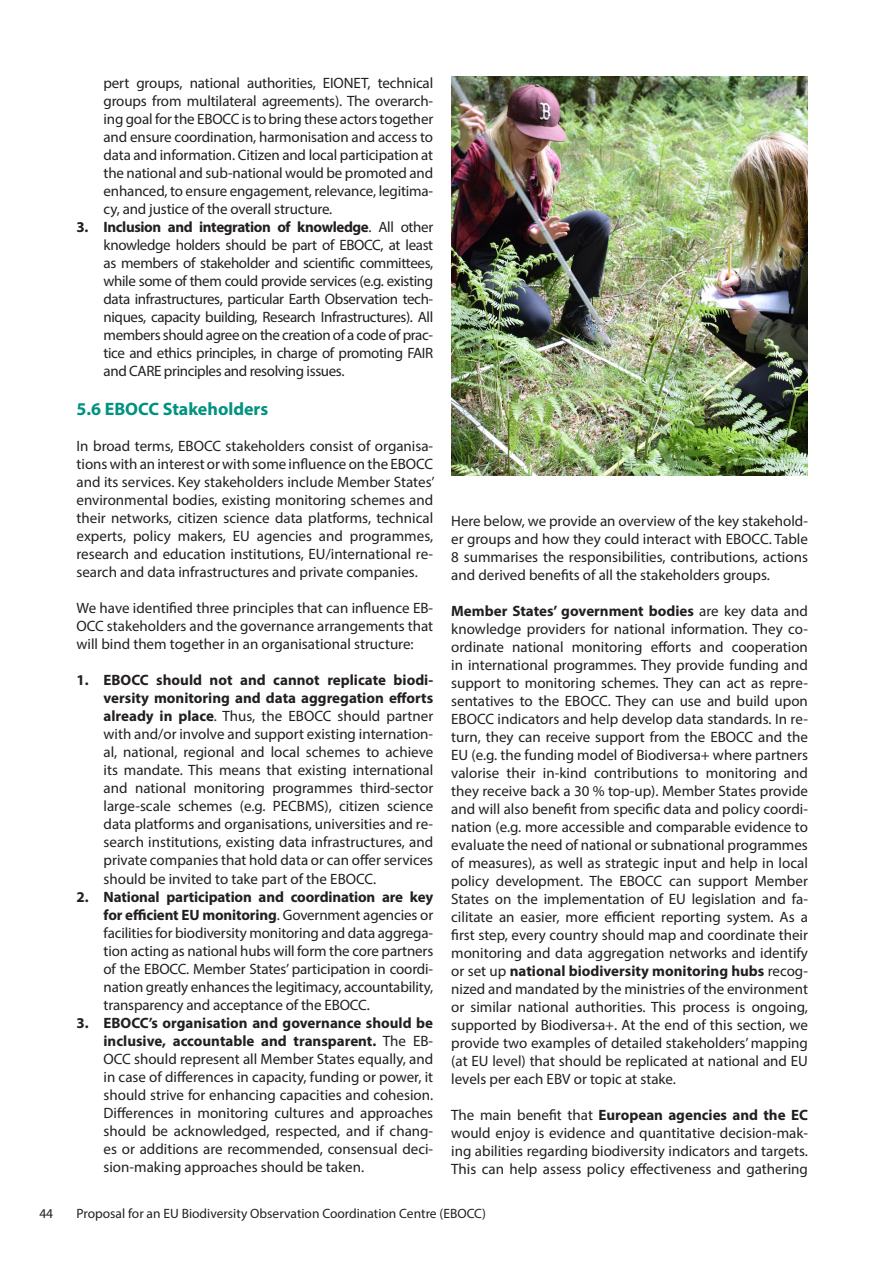
<style>
.page{position:relative;width:893px;height:1263px;background:#fff}
.page>*{position:absolute;margin:0;border:0;box-sizing:border-box;transform-origin:0 0}
.H2_zelen_text_pod_zaglavie{font:700 18px "Myriad Pro";color:#009280}
.Text{font:15px/18px "Myriad Pro";color:#231f20;text-align:justify}
.t1{font:13.5px "Myriad Pro";color:#231f20}
.s1{font-weight:700}
</style>
<div class="page">
<img style="left:451px;top:77px;width:357px;height:398px">
<p class="Text" style="left:104px;top:74px;width:331px">pert groups, national authorities, EIONET, technical groups from multilateral agreements). The overarch&shy;ing goal for the EBOCC is to bring these actors together and ensure coordination, harmonisation and access to data and information. Citizen and local participation at the national and sub-national would be promoted and enhanced, to ensure engagement, relevance, legitima&shy;cy, and justice of the overall structure.</p>
<p class="Text" style="left:104px;top:218px;width:331px;text-indent:-27px"><span class="s1">3. Inclusion and integration of knowledge</span>. All other knowledge holders should be part of EBOCC, at least as members of stakeholder and scientific committees, while some of them could provide services (e.g. existing data infrastructures, particular Earth Observation tech&shy;niques, capacity building, Research Infrastructures). All members should agree on the creation of a code of prac&shy;tice and ethics principles, in charge of promoting FAIR and CARE principles and resolving issues.</p>
<p class="H2_zelen_text_pod_zaglavie" style="left:77px;top:398px;width:193px">5.6 EBOCC Stakeholders</p>
<p class="Text" style="left:77px;top:437px;width:359px">In broad terms, EBOCC stakeholders consist of organisa&shy;tions with an interest or with some influence on the EBOCC and its services. Key stakeholders include Member States’ environmental bodies, existing monitoring schemes and their networks, citizen science data platforms, technical experts, policy makers, EU agencies and programmes, research and education institutions, EU/international re&shy;search and data infrastructures and private companies.</p>
<p class="Text" style="left:77px;top:599px;width:358px">We have identified three principles that can influence EB-OCC stakeholders and the governance arrangements that will bind them together in an organisational structure:</p>
<p class="Text" style="left:104px;top:671px;width:331px;text-indent:-27px"><span class="s1">1. EBOCC should not and cannot replicate biodi&shy;versity monitoring and data aggregation efforts already in place</span>. Thus, the EBOCC should partner with and/or involve and support existing internation&shy;al, national, regional and local schemes to achieve its mandate. This means that existing international and national monitoring programmes third-sector large-scale schemes (e.g. PECBMS), citizen science data platforms and organisations, universities and re&shy;search institutions, existing data infrastructures, and private companies that hold data or can offer services should be invited to take part of the EBOCC.</p>
<p class="Text" style="left:104px;top:887px;width:331px;text-indent:-27px"><span class="s1">2. National participation and coordination are key for efficient EU monitoring</span>. Government agencies or facilities for biodiversity monitoring and data aggrega&shy;tion acting as national hubs will form the core partners of the EBOCC. Member States’ participation in coordi&shy;nation greatly enhances the legitimacy, accountability, transparency and acceptance of the EBOCC.</p>
<p class="Text" style="left:104px;top:1013px;width:331px;text-indent:-27px"><span class="s1">3. EBOCC’s organisation and governance should be inclusive, accountable and transparent.</span> The EB-OCC should represent all Member States equally, and in case of differences in capacity, funding or power, it should strive for enhancing capacities and cohesion.<br>Differences in monitoring cultures and approaches should be acknowledged, respected, and if chang&shy;es or additions are recommended, consensual deci&shy;sion-making approaches should be taken.</p>
<p class="Text" style="left:451px;top:511px;width:358px">Here below, we provide an overview of the key stakehold&shy;er groups and how they could interact with EBOCC. Table 8 summarises the responsibilities, contributions, actions and derived benefits of all the stakeholders groups.</p>
<p class="Text" style="left:451px;top:601px;width:358px"><span class="s1">Member States’ government bodies</span> are key data and knowledge providers for national information. They co&shy;ordinate national monitoring efforts and cooperation in international programmes. They provide funding and support to monitoring schemes. They can act as repre&shy;sentatives to the EBOCC. They can use and build upon EBOCC indicators and help develop data standards. In re&shy;turn, they can receive support from the EBOCC and the EU (e.g. the funding model of Biodiversa+ where partners valorise their in-kind contributions to monitoring and they receive back a 30 % top-up). Member States provide and will also benefit from specific data and policy coordi&shy;nation (e.g. more accessible and comparable evidence to evaluate the need of national or subnational programmes of measures), as well as strategic input and help in local policy development. The EBOCC can support Member States on the implementation of EU legislation and fa&shy;cilitate an easier, more efficient reporting system. As a first step, every country should map and coordinate their monitoring and data aggregation networks and identify or set up <span class="s1">national biodiversity monitoring hubs</span> recog&shy;nized and mandated by the ministries of the environment or similar national authorities. This process is ongoing, supported by Biodiversa+. At the end of this section, we provide two examples of detailed stakeholders’ mapping (at EU level) that should be replicated at national and EU levels per each EBV or topic at stake.</p>
<p class="Text" style="left:451px;top:1105px;width:358px">The main benefit that <span class="s1">European agencies and the EC </span>would enjoy is evidence and quantitative decision-mak&shy;ing abilities regarding biodiversity indicators and targets.<br>This can help assess policy effectiveness and gathering</p>
<p class="t1" style="left:39px;top:1205px;width:15px">44</p>
<p class="t1" style="left:77px;top:1205px;width:411px">Proposal for an EU Biodiversity Observation Coordination Centre (EBOCC)</p>
</div>
